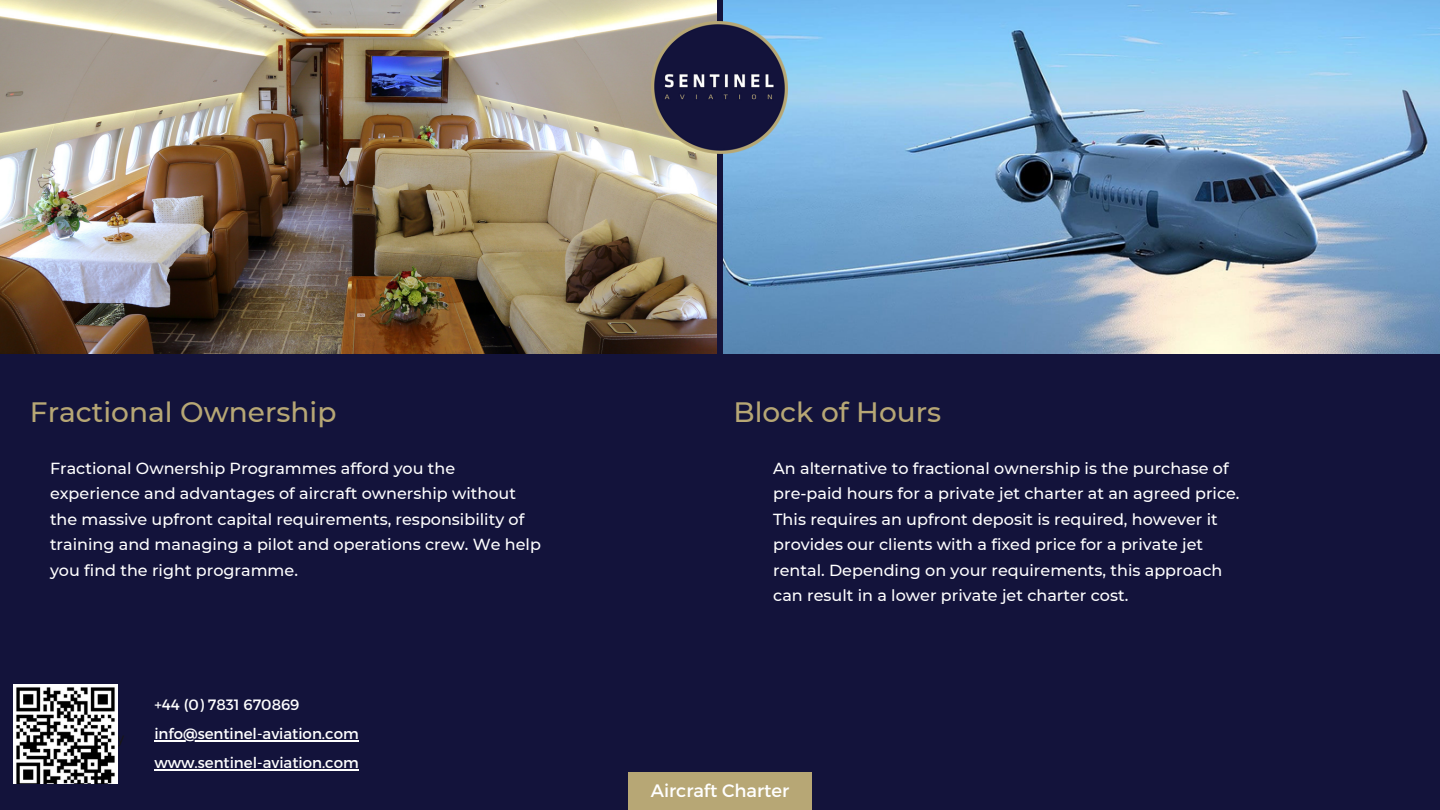
<style>
.page{position:relative;width:1440px;height:810px;background:#13133b}
.page>*{position:absolute;margin:0;border:0;box-sizing:border-box;transform-origin:0 0}
.t1{font:500 28.05px "Montserrat";color:#b7a775}
.t2{font:18px "Montserrat";color:#fff}
.t3{font:500 16.05px/25.5px "Montserrat";color:#fff}
.t4{font:15px "Montserrat";color:#fff}
</style>
<div class="page">
<img style="left:0;top:0;width:717px;height:353px">
<img style="left:723px;top:0;width:717px;height:353px">
<div style="left:628px;top:772px;width:184px;height:38px;background:#b7a775"></div>
<img style="left:652px;top:22px;width:136px;height:131px">
<img style="left:13px;top:685px;width:105px;height:99px">
<hr style="left:154px;top:769px;width:205px;height:1px;background:#fff">
<hr style="left:154px;top:740px;width:205px;height:2px;background:#fff">
<h1 class="t1" style="left:30px;top:395px;width:308px">Fractional Ownership</h1>
<p class="t3" style="left:50px;top:455px;width:492px">Fractional Ownership Programmes afford you the experience and advantages of aircraft ownership without the massive upfront capital requirements, responsibility of training and managing a pilot and operations crew. We help you find the right programme.</p>
<p class="t4" style="left:154px;top:695px;width:147px">+44 (0) 7831 670869</p>
<p class="t4" style="left:154px;top:724px;width:206px">info@sentinel-aviation.com</p>
<p class="t4" style="left:154px;top:753px;width:206px">www.sentinel-aviation.com</p>
<h1 class="t1" style="left:734px;top:395px;width:209px">Block of Hours</h1>
<p class="t3" style="left:773px;top:455px;width:468px">An alternative to fractional ownership is the purchase of pre-paid hours for a private jet charter at an agreed price.<br>This requires an upfront deposit is required, however it provides our clients with a fixed price for a private jet rental. Depending on your requirements, this approach can result in a lower private jet charter cost.</p>
<p class="t2" style="left:651px;top:779px;width:140px">Aircraft Charter</p>
</div>
